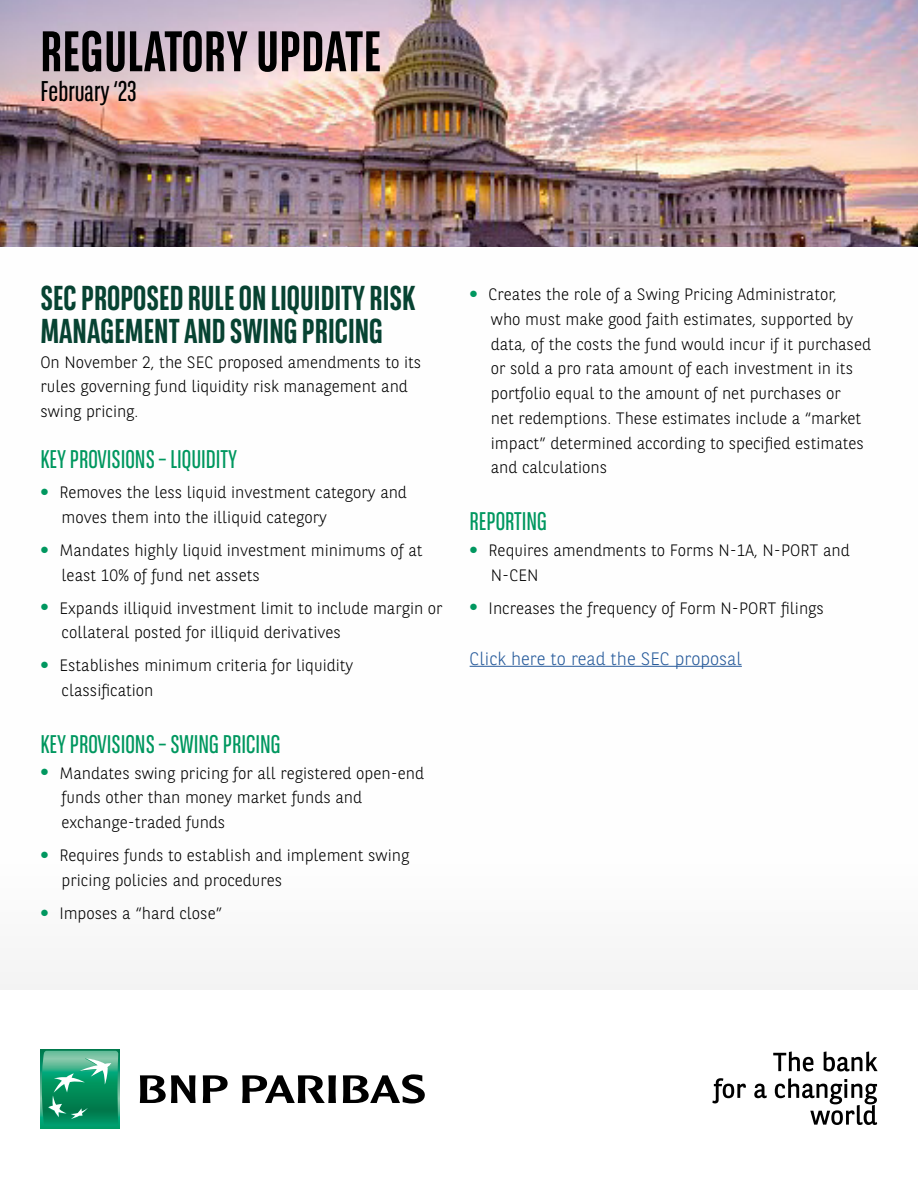
<style>
.page{position:relative;width:918px;height:1188px;background:#fff}
.page>*{position:absolute;margin:0;border:0;box-sizing:border-box;transform-origin:0 0}
.t1{font:700 57px "BNPP Sans Condensed";letter-spacing:.01em;color:#000}
.t2{font:700 34.5px/33px "BNPP Sans Condensed";color:#074332}
.t3{font:28.5px "BNPP Sans Condensed";color:#000}
.t4{font:25.5px "BNPP Sans Condensed";color:#00975f}
.t5{font:300 18px "BNPP Sans";color:#275b9b}
.t6{font:300 16.5px/24.8px "BNPP Sans";color:#000}
.s1{font-weight:700;font-size:21.45px;color:#00975f}
</style>
<div class="page">
<hr style="left:470px;top:666px;width:272px;height:1px;background:#275b9b">
<img style="left:0;top:0;width:918px;height:246px">
<svg style="left:40px;top:1049px;width:80px;height:80px"></svg>
<svg style="left:42px;top:1051px;width:76px;height:75px;background:#2fa37a"></svg>
<svg style="left:140px;top:1075px;width:56px;height:28px"></svg>
<svg style="left:203px;top:1075px;width:25px;height:28px"></svg>
<svg style="left:242px;top:1075px;width:94px;height:28px"></svg>
<svg style="left:343px;top:1074px;width:82px;height:30px"></svg>
<svg style="left:712px;top:1078px;width:165px;height:47px"></svg>
<svg style="left:773px;top:1051px;width:105px;height:20px"></svg>
<h1 class="t1" style="left:40px;top:18px;width:342px">REGULATORY UPDATE</h1>
<h3 class="t3" style="left:40px;top:74px;width:98px">February ‘23</h3>
<h2 class="t2" style="left:40px;top:281px;width:377px">SEC PROPOSED RULE ON LIQUIDITY RISK<br>MANAGEMENT AND SWING PRICING</h2>
<p class="t6" style="left:40px;top:349px;width:382px">On November 2, the SEC proposed amendments to its rules governing fund liquidity risk management and swing pricing.</p>
<h3 class="t4" style="left:40px;top:443px;width:198px">KEY PROVISIONS – LIQUIDITY</h3>
<p class="t6" style="left:62px;top:479px;width:347px;text-indent:-21px"><span class="s1">•</span> Removes the less liquid investment category and moves them into the illiquid category</p>
<p class="t6" style="left:62px;top:537px;width:362px;text-indent:-21px"><span class="s1">•</span> Mandates highly liquid investment minimums of at least 10% of fund net assets</p>
<p class="t6" style="left:62px;top:595px;width:383px;text-indent:-21px"><span class="s1">•</span> Expands illiquid investment limit to include margin or collateral posted for illiquid derivatives</p>
<p class="t6" style="left:62px;top:652px;width:293px;text-indent:-21px"><span class="s1">•</span> Establishes minimum criteria for liquidity classification</p>
<h3 class="t4" style="left:40px;top:728px;width:242px">KEY PROVISIONS – SWING PRICING</h3>
<p class="t6" style="left:62px;top:760px;width:364px;text-indent:-21px"><span class="s1">•</span> Mandates swing pricing for all registered open‑end funds other than money market funds and exchange‑traded funds</p>
<p class="t6" style="left:62px;top:842px;width:349px;text-indent:-21px"><span class="s1">•</span> Requires funds to establish and implement swing pricing policies and procedures</p>
<p class="t6" style="left:40px;top:900px;width:183px"><span class="s1">•</span> Imposes a “hard close”</p>
<p class="t6" style="left:491px;top:281px;width:382px;text-indent:-21px"><span class="s1">•</span> Creates the role of a Swing Pricing Administrator,<br>who must make good faith estimates, supported by data, of the costs the fund would incur if it purchased or sold a pro rata amount of each investment in its portfolio equal to the amount of net purchases or<br>net redemptions. These estimates include a “market impact” determined according to specified estimates and calculations</p>
<h3 class="t4" style="left:470px;top:505px;width:79px">REPORTING</h3>
<p class="t6" style="left:491px;top:537px;width:360px;text-indent:-21px"><span class="s1">•</span> Requires amendments to Forms N- 1A, N- PORT and<br>N-CEN</p>
<p class="t6" style="left:470px;top:595px;width:356px"><span class="s1">•</span> Increases the frequency of Form N- PORT filings</p>
<p class="t5" style="left:470px;top:646px;width:274px">Click here to read the SEC proposal</p>
</div>
